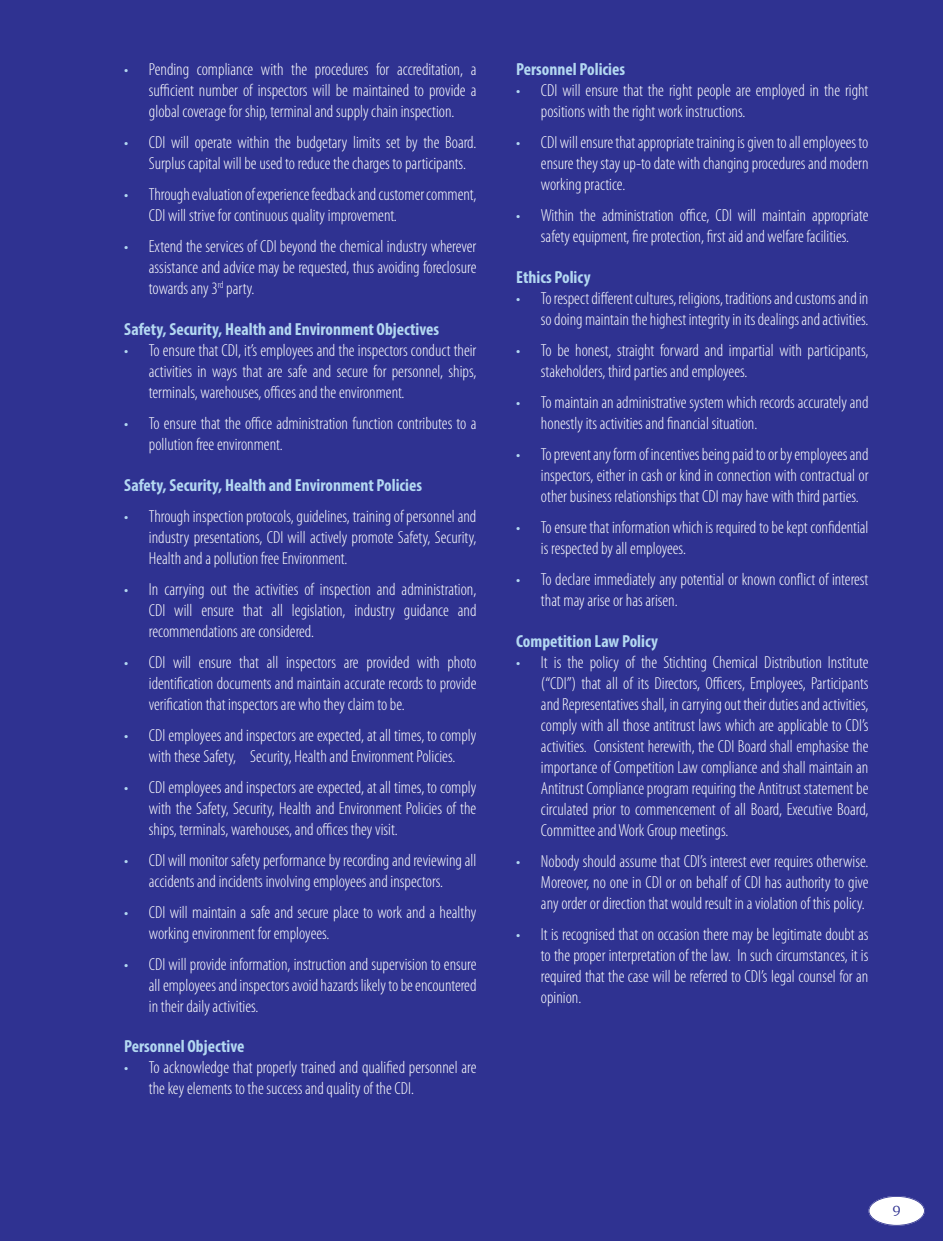
<style>
.page{position:relative;width:943px;height:1241px;background:#fff}
.page>*{position:absolute;margin:0;border:0;box-sizing:border-box;transform-origin:0 0}
.t1{font:300 condensed 17.5px/21px "Myriad Pro";color:#fff;text-align:justify}
.t2{font:700 condensed 17.5px "Myriad Pro";color:#b3d8f1}
.t3{font:300 14px "Souvenir IT Cby BT";color:#2f3291}
.s1{color:#b3d8f1}
</style>
<div class="page">
<div style="left:0;top:0;width:943px;height:1240px;background:#2f3291"></div>
<svg style="left:868px;top:1195px;width:56px;height:30px"></svg>
<p class="t1" style="left:149px;top:59px;width:329px;text-indent:-25px"><span class="s1">•</span> Pending compliance with the procedures for accreditation, a sufficient number of inspectors will be maintained to provide a global coverage for ship, terminal and supply chain inspection.</p>
<p class="t1" style="left:149px;top:132px;width:329px;text-indent:-25px"><span class="s1">•</span> CDI will operate within the budgetary limits set by the Board.<br>Surplus capital will be used to reduce the charges to participants.</p>
<p class="t1" style="left:149px;top:184px;width:329px;text-indent:-25px"><span class="s1">•</span> Through evaluation of experience feedback and customer comment,<br>CDI will strive for continuous quality improvement.</p>
<p class="t1" style="left:149px;top:236px;width:329px;text-indent:-25px"><span class="s1">•</span> Extend the services of CDI beyond the chemical industry wherever assistance and advice may be requested, thus avoiding foreclosure towards any 3<sup>rd</sup> party.</p>
<p class="t2" style="left:124px;top:318px;width:316px">Safety, Security, Health and Environment Objectives</p>
<p class="t1" style="left:149px;top:339px;width:329px;text-indent:-25px"><span class="s1">•</span> To ensure that CDI, it’s employees and the inspectors conduct their activities in ways that are safe and secure for personnel, ships, terminals, warehouses, offices and the environment.</p>
<p class="t1" style="left:149px;top:412px;width:329px;text-indent:-25px"><span class="s1">•</span> To ensure that the office administration function contributes to a pollution free environment.</p>
<p class="t2" style="left:124px;top:474px;width:299px">Safety, Security, Health and Environment Policies</p>
<p class="t1" style="left:149px;top:505px;width:329px;text-indent:-25px"><span class="s1">•</span> Through inspection protocols, guidelines, training of personnel and industry presentations, CDI will actively promote Safety, Security, Health and a pollution free Environment.</p>
<p class="t1" style="left:149px;top:578px;width:329px;text-indent:-25px"><span class="s1">•</span> In carrying out the activities of inspection and administration, CDI will ensure that all legislation, industry guidance and recommendations are considered.</p>
<p class="t1" style="left:149px;top:651px;width:329px;text-indent:-25px"><span class="s1">•</span> CDI will ensure that all inspectors are provided with photo identification documents and maintain accurate records to provide verification that inspectors are who they claim to be.</p>
<p class="t1" style="left:124px;top:724px;width:354px;text-align:center"><span class="s1">•</span> CDI employees and inspectors are expected, at all times, to comply with these Safety, Security, Health and Environment Policies.</p>
<p class="t1" style="left:149px;top:776px;width:329px;text-indent:-25px"><span class="s1">•</span> CDI employees and inspectors are expected, at all times, to comply with the Safety, Security, Health and Environment Policies of the ships, terminals, warehouses, and offices they visit.</p>
<p class="t1" style="left:124px;top:849px;width:354px;text-align:center"><span class="s1">•</span> CDI will monitor safety performance by recording and reviewing all accidents and incidents involving employees and inspectors.</p>
<p class="t1" style="left:149px;top:901px;width:329px;text-indent:-25px"><span class="s1">•</span> CDI will maintain a safe and secure place to work and a healthy working environment for employees.</p>
<p class="t1" style="left:149px;top:953px;width:329px;text-indent:-25px"><span class="s1">•</span> CDI will provide information, instruction and supervision to ensure all employees and inspectors avoid hazards likely to be encountered in their daily activities.</p>
<p class="t2" style="left:124px;top:1035px;width:122px">Personnel Objective</p>
<p class="t1" style="left:149px;top:1056px;width:329px;text-indent:-25px"><span class="s1">•</span> To acknowledge that properly trained and qualified personnel are the key elements to the success and quality of the CDI.</p>
<p class="t2" style="left:516px;top:58px;width:110px">Personnel Policies</p>
<p class="t1" style="left:541px;top:80px;width:329px;text-indent:-25px"><span class="s1">•</span> CDI will ensure that the right people are employed in the right positions with the right work instructions.</p>
<p class="t1" style="left:541px;top:132px;width:329px;text-indent:-25px"><span class="s1">•</span> CDI will ensure that appropriate training is given to all employees to ensure they stay up-to date with changing procedures and modern working practice.</p>
<p class="t1" style="left:516px;top:205px;width:354px;text-align:center"><span class="s1">•</span> Within the administration office, CDI will maintain appropriate safety equipment, fire protection, first aid and welfare facilities.</p>
<p class="t2" style="left:516px;top:266px;width:76px">Ethics Policy</p>
<p class="t1" style="left:516px;top:287px;width:354px;text-align:right"><span class="s1">•</span> To respect different cultures, religions, traditions and customs and in so doing maintain the highest integrity in its dealings and activities.</p>
<p class="t1" style="left:541px;top:339px;width:329px;text-indent:-25px"><span class="s1">•</span> To be honest, straight forward and impartial with participants, stakeholders, third parties and employees.</p>
<p class="t1" style="left:541px;top:391px;width:329px;text-indent:-25px"><span class="s1">•</span> To maintain an administrative system which records accurately and honestly its activities and financial situation.</p>
<p class="t1" style="left:541px;top:443px;width:329px;text-indent:-25px"><span class="s1">•</span> To prevent any form of incentives being paid to or by employees and inspectors, either in cash or kind in connection with contractual or other business relationships that CDI may have with third parties.</p>
<p class="t1" style="left:541px;top:516px;width:329px;text-indent:-25px"><span class="s1">•</span> To ensure that information which is required to be kept confidential is respected by all employees.</p>
<p class="t1" style="left:541px;top:568px;width:329px;text-indent:-25px"><span class="s1">•</span> To declare immediately any potential or known conflict of interest that may arise or has arisen.</p>
<p class="t2" style="left:516px;top:630px;width:143px">Competition Law Policy</p>
<p class="t1" style="left:541px;top:651px;width:329px;text-indent:-25px"><span class="s1">•</span> It is the policy of the Stichting Chemical Distribution Institute (“CDI”) that all of its Directors, Officers, Employees, Participants and Representatives shall, in carrying out their duties and activities, comply with all those antitrust laws which are applicable to CDI’s activities. Consistent herewith, the CDI Board shall emphasise the importance of Competition Law compliance and shall maintain an Antitrust Compliance program requiring the Antitrust statement be circulated prior to commencement of all Board, Executive Board, Committee and Work Group meetings.</p>
<p class="t1" style="left:541px;top:850px;width:329px;text-indent:-25px"><span class="s1">•</span> Nobody should assume that CDI’s interest ever requires otherwise.<br>Moreover, no one in CDI or on behalf of CDI has authority to give any order or direction that would result in a violation of this policy.</p>
<p class="t1" style="left:541px;top:923px;width:329px;text-indent:-25px"><span class="s1">•</span> It is recognised that on occasion there may be legitimate doubt as to the proper interpretation of the law. In such circumstances, it is required that the case will be referred to CDI’s legal counsel for an opinion.</p>
<p class="t3" style="left:892px;top:1202px;width:9px">9</p>
</div>
